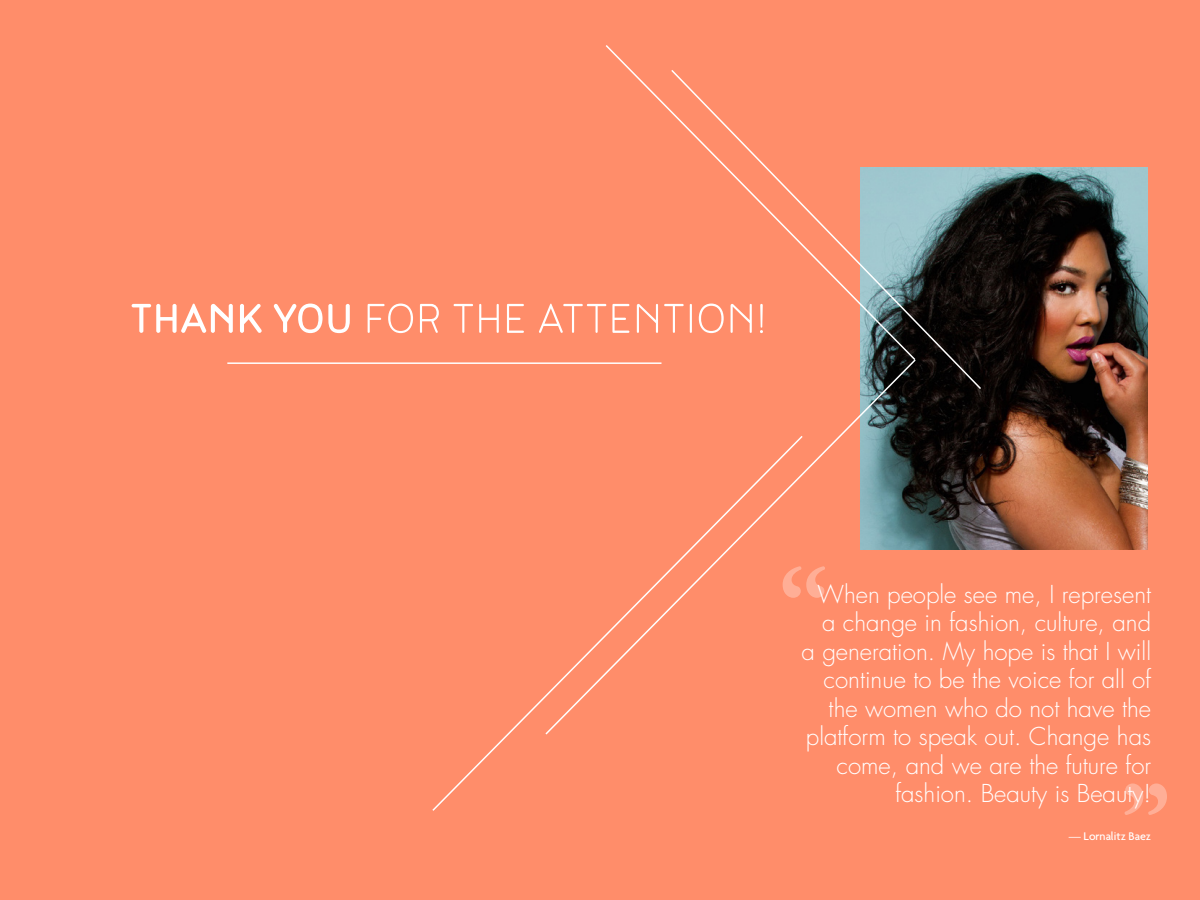
<style>
.page{position:relative;width:1200px;height:900px;background:#ff8d6a}
.page>*{position:absolute;margin:0;border:0;box-sizing:border-box;transform-origin:0 0}
.t1{font:700 108px "Adobe Garamond Pro";color:#fff}
.t2{font:300 51px "Noyh Slim R";color:#fff}
.t3{font:300 24px/28.5px "Futura Std";color:#fff;text-align:right}
.t4{font:500 12px "Agenda";color:#fff}
.s1{font-weight:400}
</style>
<div class="page">
<hr style="left:227px;top:362px;width:435px;height:2px;background:#fff">
<img style="left:917px;top:167px;width:230px;height:382px">
<svg style="left:917px;top:167px;width:66px;height:224px;background:#343d3e"></svg>
<svg style="left:605px;top:45px;width:312px;height:313px"></svg>
<svg style="left:544px;top:358px;width:373px;height:377px"></svg>
<p class="t2" style="left:130px;top:290px;width:639px"><span class="s1">THANK YOU</span> FOR THE ATTENTION!</p>
<h1 class="t1" style="left:778px;top:545px;width:52px">“</h1>
<p class="t3" style="left:801px;top:581px;width:351px">When people see me, I represent a change in fashion, culture, and<br>a generation. My hope is that I will continue to be the voice for all of the women who do not have the platform to speak out. Change has come, and we are the future for fashion. Beauty is Beauty!</p>
<p class="t4" style="left:1069px;top:829px;width:84px">— Lornalitz Baez</p>
<h1 class="t1" style="left:1120px;top:762px;width:52px">”</h1>
</div>
